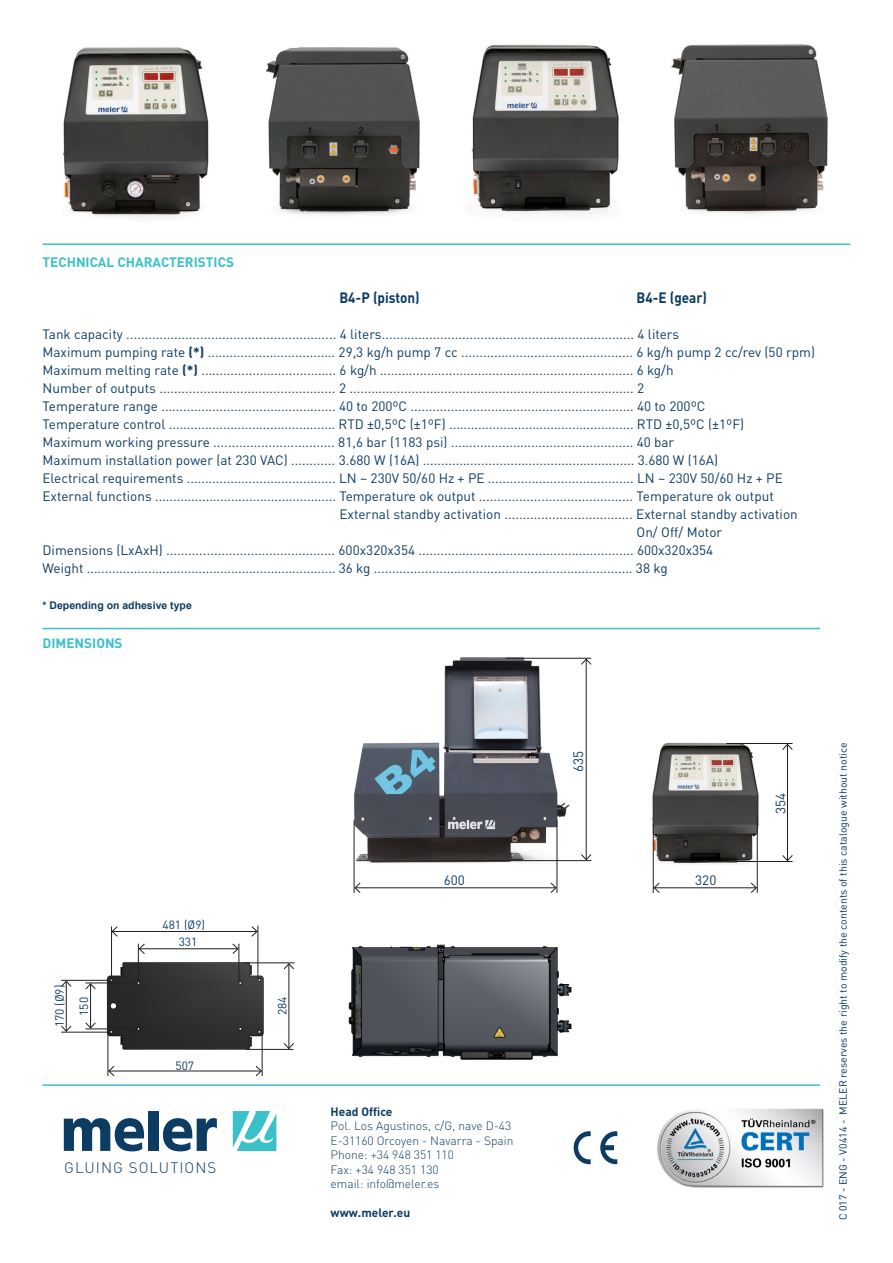
<style>
.page{position:relative;width:893px;height:1263px;background:#fff}
.page>*{position:absolute;margin:0;border:0;box-sizing:border-box;transform-origin:0 0}
.t1{font:300 15px "DIN Pro";letter-spacing:.07em;color:#0d3c63}
.t2{font:700 14.85px "DIN Pro";color:#0d3c63;scale:.91 1}
.t3{font:13.5px "DIN Pro";color:#0d3c63}
.t4{font:700 13.5px "DIN Pro";color:#3ac0c9}
.t5{font:300 12px "DIN Pro";color:#0d3c63}
.t6{font:700 12px "DIN Pro";color:#0d3c63}
.t7{font:11.85px "DIN Pro";color:#0d3c63}
.t8{font:10.5px "DIN Pro";color:#003568}
.t9{font:700 10.5px "Arial";color:#0d3c63}
.s1{font-weight:700}
</style>
<div class="page">
<hr style="left:43px;top:243px;width:807px;height:2px;background:#3ac0c9">
<hr style="left:43px;top:628px;width:777px;height:1px;background:#3ac0c9">
<svg style="left:64px;top:1118px;width:80px;height:33px"></svg>
<div style="left:148px;top:1111px;width:11px;height:40px;background:#0d3c63"></div>
<svg style="left:233px;top:1111px;width:43px;height:40px"></svg>
<svg style="left:163px;top:1118px;width:54px;height:33px"></svg>
<hr style="left:43px;top:1084px;width:777px;height:2px;background:#3ac0c9">
<svg style="left:574px;top:1131px;width:17px;height:33px"></svg>
<svg style="left:600px;top:1131px;width:17px;height:33px"></svg>
<img style="left:657px;top:1108px;width:167px;height:80px">
<img style="left:471px;top:44px;width:148px;height:170px">
<img style="left:63px;top:47px;width:146px;height:170px">
<img style="left:671px;top:44px;width:157px;height:171px">
<img style="left:265px;top:47px;width:155px;height:168px">
<hr style="left:109px;top:1071px;width:152px;height:1px;background:#231f20">
<svg style="left:255px;top:1065px;width:7px;height:11px"></svg>
<svg style="left:108px;top:1066px;width:7px;height:11px"></svg>
<img style="left:103px;top:957px;width:162px;height:96px">
<hr style="left:108px;top:1032px;width:1px;height:44px;background:#231f20">
<hr style="left:262px;top:1032px;width:1px;height:44px;background:#231f20">
<hr style="left:111px;top:926px;width:1px;height:53px;background:#231f20">
<hr style="left:258px;top:926px;width:1px;height:53px;background:#231f20">
<hr style="left:138px;top:944px;width:1px;height:38px;background:#231f20">
<hr style="left:238px;top:944px;width:1px;height:38px;background:#231f20">
<hr style="left:85px;top:982px;width:53px;height:1px;background:#231f20">
<hr style="left:85px;top:1028px;width:53px;height:1px;background:#231f20">
<hr style="left:61px;top:980px;width:50px;height:1px;background:#231f20">
<hr style="left:243px;top:962px;width:52px;height:1px;background:#231f20">
<hr style="left:246px;top:1049px;width:47px;height:1px;background:#231f20">
<hr style="left:61px;top:1032px;width:50px;height:1px;background:#231f20">
<hr style="left:66px;top:981px;width:1px;height:50px;background:#231f20">
<svg style="left:61px;top:980px;width:11px;height:7px"></svg>
<svg style="left:61px;top:1025px;width:11px;height:7px"></svg>
<hr style="left:90px;top:984px;width:1px;height:44px;background:#231f20">
<svg style="left:85px;top:983px;width:11px;height:7px"></svg>
<svg style="left:85px;top:1022px;width:11px;height:7px"></svg>
<hr style="left:289px;top:964px;width:1px;height:84px;background:#231f20">
<svg style="left:283px;top:963px;width:12px;height:7px"></svg>
<svg style="left:283px;top:1042px;width:11px;height:7px"></svg>
<hr style="left:139px;top:948px;width:99px;height:1px;background:#231f20">
<svg style="left:232px;top:943px;width:7px;height:12px"></svg>
<svg style="left:138px;top:943px;width:7px;height:12px"></svg>
<hr style="left:112px;top:931px;width:145px;height:1px;background:#231f20">
<svg style="left:251px;top:925px;width:7px;height:12px"></svg>
<svg style="left:111px;top:926px;width:7px;height:11px"></svg>
<img style="left:348px;top:944px;width:224px;height:116px">
<img style="left:652px;top:742px;width:107px;height:123px">
<hr style="left:757px;top:815px;width:1px;height:78px;background:#231f20">
<hr style="left:654px;top:887px;width:102px;height:1px;background:#231f20">
<svg style="left:654px;top:882px;width:6px;height:11px"></svg>
<svg style="left:750px;top:882px;width:7px;height:11px"></svg>
<hr style="left:736px;top:861px;width:57px;height:1px;background:#231f20">
<hr style="left:726px;top:743px;width:67px;height:1px;background:#231f20">
<hr style="left:787px;top:744px;width:1px;height:116px;background:#231f20">
<svg style="left:782px;top:743px;width:11px;height:7px"></svg>
<svg style="left:782px;top:855px;width:11px;height:7px"></svg>
<hr style="left:653px;top:824px;width:1px;height:69px;background:#231f20">
<img style="left:353px;top:657px;width:217px;height:208px">
<hr style="left:557px;top:820px;width:1px;height:73px;background:#231f20">
<hr style="left:355px;top:887px;width:201px;height:1px;background:#231f20">
<svg style="left:355px;top:882px;width:6px;height:11px"></svg>
<svg style="left:550px;top:882px;width:7px;height:11px"></svg>
<hr style="left:354px;top:820px;width:1px;height:73px;background:#231f20">
<hr style="left:487px;top:860px;width:104px;height:1px;background:#231f20">
<hr style="left:586px;top:659px;width:1px;height:201px;background:#231f20">
<svg style="left:581px;top:658px;width:11px;height:7px"></svg>
<svg style="left:580px;top:853px;width:12px;height:8px"></svg>
<hr style="left:506px;top:658px;width:85px;height:1px;background:#231f20">
<p class="t4" style="left:43px;top:252px;width:193px">TECHNICAL CHARACTERISTICS</p>
<p class="t2" style="left:339px;top:287px;width:90px">B4-P (piston)</p>
<p class="t2" style="left:637px;top:287px;width:79px">B4-E (gear)</p>
<p class="t3" style="left:43px;top:324px;width:638px">Tank capacity ......................................................... 4 liters..................................................................... 4 liters</p>
<p class="t3" style="left:43px;top:342px;width:774px">Maximum pumping rate <span class="s1">(*)</span> ................................... 29,3 kg/h pump 7 cc ............................................... 6 kg/h pump 2 cc/rev (50 rpm)</p>
<p class="t3" style="left:43px;top:360px;width:633px">Maximum melting rate <span class="s1">(*)</span> ..................................... 6 kg/h ...................................................................... 6 kg/h</p>
<p class="t3" style="left:43px;top:378px;width:603px">Number of outputs ................................................ 2 .............................................................................. 2</p>
<p class="t3" style="left:43px;top:396px;width:664px">Temperature range ................................................ 40 to 200ºC ............................................................. 40 to 200ºC</p>
<p class="t3" style="left:43px;top:414px;width:703px">Temperature control .............................................. RTD ±0,5ºC (±1ºF) ................................................... RTD ±0,5ºC (±1ºF)</p>
<p class="t3" style="left:43px;top:432px;width:633px">Maximum working pressure ................................. 81,6 bar (1183 psi) .................................................. 40 bar</p>
<p class="t3" style="left:43px;top:450px;width:677px">Maximum installation power (at 230 VAC) ............ 3.680 W (16A) .......................................................... 3.680 W (16A)</p>
<p class="t3" style="left:43px;top:468px;width:742px">Electrical requirements ......................................... LN ~ 230V 50/60 Hz + PE ........................................ LN ~ 230V 50/60 Hz + PE</p>
<p class="t3" style="left:43px;top:486px;width:733px">External functions .................................................. Temperature ok output .......................................... Temperature ok output</p>
<p class="t3" style="left:339px;top:504px;width:460px">External standby activation ................................... External standby activation</p>
<p class="t3" style="left:637px;top:522px;width:87px">On/ Off/ Motor</p>
<p class="t3" style="left:43px;top:540px;width:672px">Dimensions (LxAxH) .............................................. 600x320x354 ........................................................... 600x320x354</p>
<p class="t3" style="left:43px;top:558px;width:627px">Weight ..................................................................... 36 kg ....................................................................... 38 kg</p>
<p class="t9" style="left:43px;top:598px;width:151px">* Depending on adhesive type</p>
<p class="t4" style="left:43px;top:634px;width:82px">DIMENSIONS</p>
<p class="t7" style="left:163px;top:917px;width:44px">481 (Ø9)</p>
<p class="t7" style="left:179px;top:934px;width:20px">331</p>
<p class="t7" style="left:52px;top:1027px;width:44px;rotate:-90deg">170 (Ø9)</p>
<p class="t7" style="left:76px;top:1016px;width:20px;rotate:-90deg">150</p>
<p class="t7" style="left:274px;top:1015px;width:20px;rotate:-90deg">284</p>
<p class="t7" style="left:176px;top:1057px;width:20px">507</p>
<p class="t1" style="left:64px;top:1157px;width:154px">GLUING SOLUTIONS</p>
<p class="t3" style="left:444px;top:871px;width:23px">600</p>
<p class="t6" style="left:331px;top:1103px;width:63px">Head Office</p>
<p class="t5" style="left:331px;top:1118px;width:182px">Pol. Los Agustinos, c/G, nave D-43</p>
<p class="t5" style="left:331px;top:1132px;width:184px">E-31160 Orcoyen - Navarra - Spain</p>
<p class="t5" style="left:331px;top:1147px;width:125px">Phone: +34 948 351 110</p>
<p class="t5" style="left:331px;top:1161px;width:110px">Fax: +34 948 351 130</p>
<p class="t5" style="left:331px;top:1175px;width:110px">email: info@meler.es</p>
<p class="t6" style="left:331px;top:1204px;width:81px">www.meler.eu</p>
<p class="t3" style="left:569px;top:772px;width:23px;rotate:-90deg">635</p>
<p class="t3" style="left:695px;top:871px;width:23px">320</p>
<p class="t3" style="left:771px;top:814px;width:23px;rotate:-90deg">354</p>
<p class="t8" style="left:836px;top:1220px;width:479px;rotate:-90deg">C 017 - ENG - V0414 - MELER reserves the right to modify the contents of this catalogue without notice</p>
</div>
